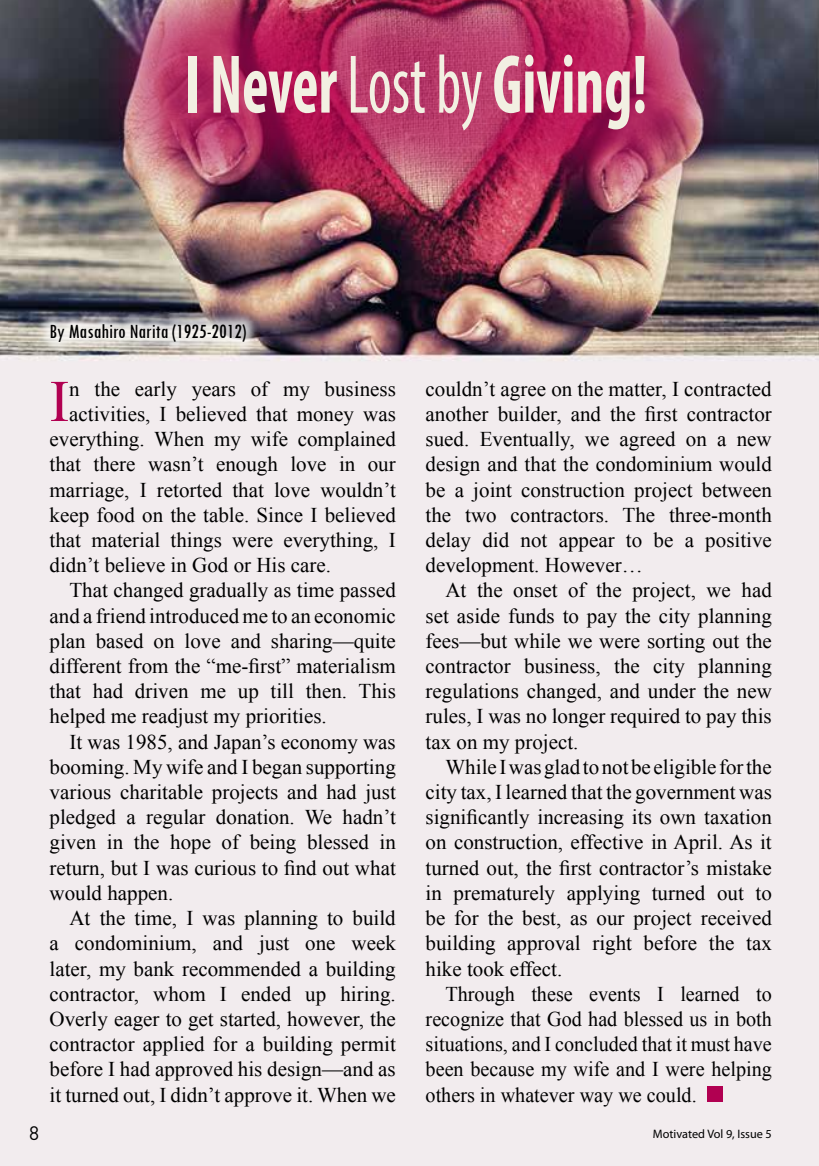
<style>
.page{position:relative;width:819px;height:1166px;background:#fff}
.page>*{position:absolute;margin:0;border:0;box-sizing:border-box;transform-origin:0 0}
.t1{font:700 condensed 84px "Myriad Pro";color:#f2f0e2;scale:.75 1}
.t2{font:58.98px "Times New Roman";color:#b10051}
.t3{font:21px/25.2px "Times New Roman";color:#000;text-align:justify}
.t4{font:21px/25.2px "Times New Roman";color:#000;text-align:justify;scale:.96 1}
.t5{font:condensed 21px "Tw Cen";color:#000}
.t6{font:19.25px "DIN Pro";color:#000}
.t7{font:12.25px "Myriad Pro";color:#000}
.s1{font-weight:400}
</style>
<div class="page">
<img style="left:0;top:0;width:819px;height:1166px">
<div style="left:87px;top:0;width:657px;height:228px;background:#b10051;opacity:.67"></div>
<div style="left:37px;top:311px;width:223px;height:44px;background:#fff;opacity:.75"></div>
<div style="left:707px;top:1086px;width:15px;height:15px;background:#b10051"></div>
<h1 class="t1" style="left:184px;top:32px;width:619px">I Never <span class="s1">Lost by</span> Giving!</h1>
<p class="t5" style="left:50px;top:319px;width:198px">By Masahiro Narita (1925-2012)</p>
<h2 class="t2" style="left:50px;top:362px;width:21px">I</h2>
<p class="t3" style="left:69px;top:376px;width:328px">n the early years of my business</p>
<p class="t3" style="left:69px;top:401px;width:328px">activities, I believed that money was</p>
<p class="t3" style="left:50px;top:426px;width:348px">everything. When my wife complained</p>
<p class="t3" style="left:50px;top:451px;width:347px">that there wasn’t enough love in our</p>
<p class="t3" style="left:50px;top:477px;width:348px">marriage, I retorted that love wouldn’t</p>
<p class="t3" style="left:50px;top:502px;width:348px">keep food on the table. Since I believed</p>
<p class="t3" style="left:50px;top:527px;width:348px">that material things were everything, I</p>
<p class="t3" style="left:50px;top:552px;width:283px">didn’t believe in God or His care.</p>
<p class="t3" style="left:69px;top:577px;width:328px">That changed gradually as time passed</p>
<p class="t3" style="left:50px;top:603px;width:348px">and a friend introduced me to an economic</p>
<p class="t3" style="left:50px;top:628px;width:348px">plan based on love and sharing—quite</p>
<p class="t3" style="left:50px;top:653px;width:348px">different from the “me-first” materialism</p>
<p class="t3" style="left:50px;top:678px;width:348px">that had driven me up till then. This</p>
<p class="t3" style="left:50px;top:703px;width:279px">helped me readjust my priorities.</p>
<p class="t3" style="left:69px;top:729px;width:328px">It was 1985, and Japan’s economy was</p>
<p class="t3" style="left:50px;top:754px;width:348px">booming. My wife and I began supporting</p>
<p class="t3" style="left:50px;top:779px;width:348px">various charitable projects and had just</p>
<p class="t3" style="left:50px;top:804px;width:348px">pledged a regular donation. We hadn’t</p>
<p class="t3" style="left:50px;top:829px;width:348px">given in the hope of being blessed in</p>
<p class="t3" style="left:50px;top:855px;width:348px">return, but I was curious to find out what</p>
<p class="t3" style="left:50px;top:880px;width:125px">would happen.</p>
<p class="t3" style="left:69px;top:905px;width:328px">At the time, I was planning to build</p>
<p class="t3" style="left:50px;top:930px;width:348px">a condominium, and just one week</p>
<p class="t3" style="left:50px;top:955px;width:347px">later, my bank recommended a building</p>
<p class="t3" style="left:50px;top:981px;width:348px">contractor, whom I ended up hiring.</p>
<p class="t3" style="left:50px;top:1006px;width:348px">Overly eager to get started, however, the</p>
<p class="t3" style="left:50px;top:1031px;width:348px">contractor applied for a building permit</p>
<p class="t3" style="left:50px;top:1056px;width:347px">before I had approved his design—and as</p>
<p class="t3" style="left:50px;top:1081px;width:348px">it turned out, I didn’t approve it. When we</p>
<p class="t3" style="left:425px;top:376px;width:348px">couldn’t agree on the matter, I contracted another builder, and the first contractor sued. Eventually, we agreed on a new design and that the condominium would be a joint construction project between the two contractors. The three-month delay did not appear to be a positive development. However…</p>
<p class="t3" style="left:425px;top:577px;width:348px;text-indent:20px">At the onset of the project, we had set aside funds to pay the city planning fees—but while we were sorting out the contractor business, the city planning regulations changed, and under the new rules, I was no longer required to pay this tax on my project.</p>
<p class="t3" style="left:425px;top:754px;width:348px;text-indent:20px">While I was glad to not be eligible for the city tax, I learned that the government was significantly increasing its own taxation on construction, effective in April. As it turned out, the first contractor’s mistake in prematurely applying turned out to be for the best, as our project received building approval right before the tax hike took effect.</p>
<p class="t4" style="left:425px;top:981px;width:362px;text-indent:20px">Through these events I learned to recognize that God had blessed us in both situations, and I concluded that it must have been because my wife and I were helping others in whatever way we could.</p>
<p class="t6" style="left:29px;top:1119px;width:12px">8</p>
<p class="t7" style="left:652px;top:1126px;width:120px">Motivated Vol 9, Issue 5</p>
</div>
